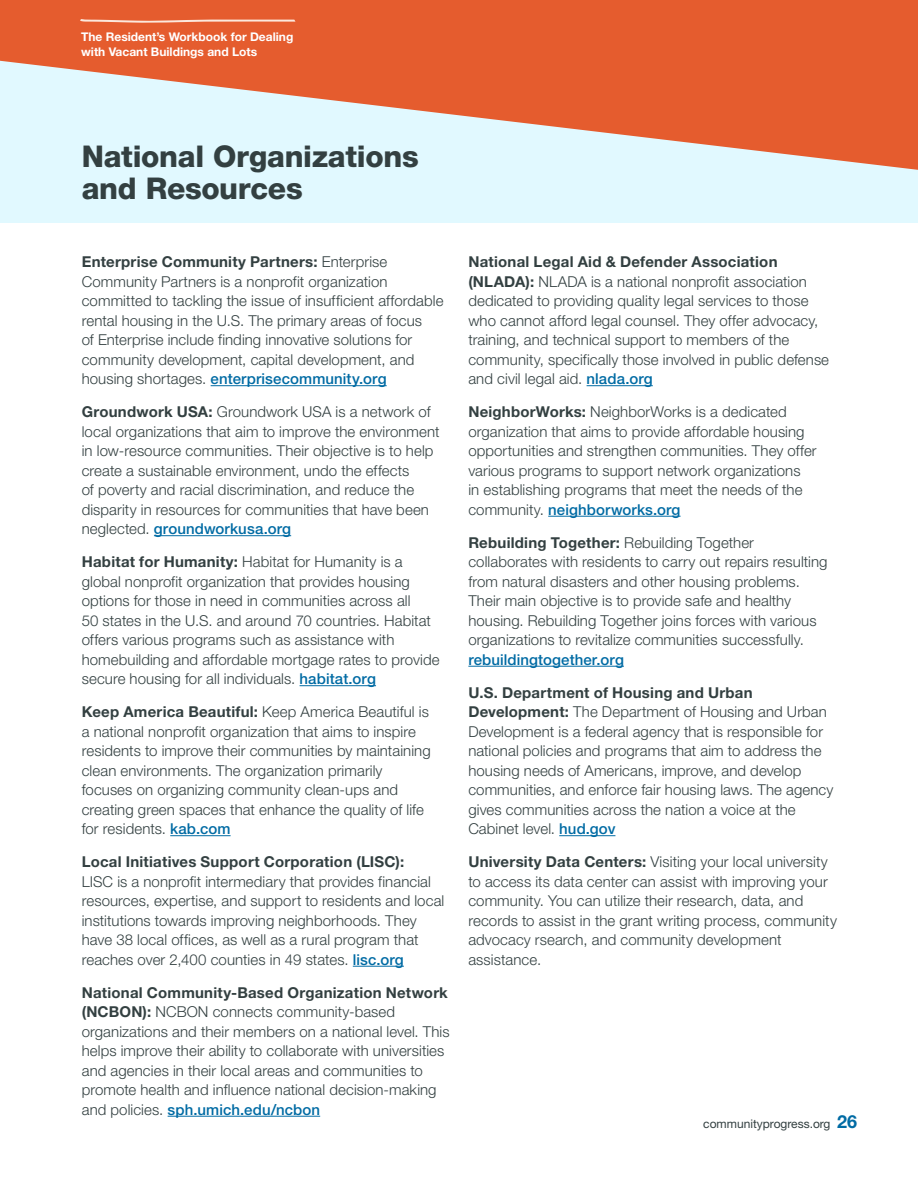
<style>
.page{position:relative;width:918px;height:1188px;background:#fff}
.page>*{position:absolute;margin:0;border:0;box-sizing:border-box;transform-origin:0 0}
.t1{font:800 30px/31.5px "Helvetica Neue LT Std";letter-spacing:-.01em;color:#334041}
.t2{font:300 15px/19.5px "Helvetica Neue LT Std";letter-spacing:.005em;color:#334041}
.t3{font:700 15px "Helvetica Neue LT Std";letter-spacing:.015em;color:#334041}
.t4{font:500 15px "Helvetica Neue LT Std";letter-spacing:.005em;color:#006ba4}
.t5{font:700 12px/15px "Helvetica Neue LT Std";color:#fff}
.t6{font:12px "Helvetica Neue LT Std";color:#334041}
.s1{font-weight:700}
.s2{font-weight:500;color:#006ba4}
.s3{font-weight:700;font-size:18px;color:#006ba4}
</style>
<div class="page">
<div style="left:0;top:2px;width:918px;height:220px;background:#e1f9ff"></div>
<svg style="left:0;top:0;width:918px;height:170px;fill:#e55c2e"></svg>
<svg style="left:80px;top:19px;width:215px;height:4px"></svg>
<hr style="left:211px;top:385px;width:176px;height:1px;background:#006ba4">
<hr style="left:154px;top:535px;width:137px;height:1px;background:#006ba4">
<hr style="left:300px;top:685px;width:76px;height:1px;background:#006ba4">
<hr style="left:170px;top:835px;width:61px;height:1px;background:#006ba4">
<hr style="left:353px;top:966px;width:51px;height:1px;background:#006ba4">
<hr style="left:168px;top:1116px;width:152px;height:1px;background:#006ba4">
<hr style="left:587px;top:385px;width:66px;height:1px;background:#006ba4">
<hr style="left:548px;top:516px;width:133px;height:1px;background:#006ba4">
<hr style="left:468px;top:666px;width:156px;height:1px;background:#006ba4">
<hr style="left:559px;top:835px;width:56px;height:1px;background:#006ba4">
<p class="t5" style="left:81px;top:29px;width:214px">The Resident’s Workbook for Dealing with Vacant Buildings and Lots</p>
<h1 class="t1" style="left:82px;top:141px;width:339px">National Organizations and Resources</h1>
<p class="t2" style="left:82px;top:252px;width:363px"><span class="s1">Enterprise Community Partners:</span> Enterprise Community Partners is a nonprofit organization committed to tackling the issue of insufficient affordable rental housing in the U.S. The primary areas of focus<br>of Enterprise include finding innovative solutions for community development, capital development, and housing shortages. <span class="s2">enterprisecommunity.org</span></p>
<p class="t2" style="left:82px;top:402px;width:359px"><span class="s1">Groundwork USA:</span> Groundwork USA is a network of local organizations that aim to improve the environment in low-resource communities. Their objective is to help create a sustainable environment, undo the effects<br>of poverty and racial discrimination, and reduce the disparity in resources for communities that have been neglected. <span class="s2">groundworkusa.org</span></p>
<p class="t2" style="left:82px;top:552px;width:359px"><span class="s1">Habitat for Humanity:</span> Habitat for Humanity is a global nonprofit organization that provides housing options for those in need in communities across all<br>50 states in the U.S. and around 70 countries. Habitat offers various programs such as assistance with homebuilding and affordable mortgage rates to provide secure housing for all individuals. <span class="s2">habitat.org</span></p>
<p class="t2" style="left:82px;top:702px;width:350px"><span class="s1">Keep America Beautiful:</span> Keep America Beautiful is a national nonprofit organization that aims to inspire residents to improve their communities by maintaining clean environments. The organization primarily focuses on organizing community clean-ups and creating green spaces that enhance the quality of life for residents. <span class="s2">kab.com</span></p>
<p class="t3" style="left:82px;top:853px;width:324px">Local Initiatives Support Corporation (LISC):</p>
<p class="t2" style="left:82px;top:871px;width:364px">LISC is a nonprofit intermediary that provides financial resources, expertise, and support to residents and local institutions towards improving neighborhoods. They have 38 local offices, as well as a rural program that reaches over 2,400 counties in 49 states. <span class="s2">lisc.org</span></p>
<p class="t2" style="left:82px;top:982px;width:369px"><span class="s1">National Community-Based Organization Network (NCBON):</span> NCBON connects community-based organizations and their members on a national level. This helps improve their ability to collaborate with universities and agencies in their local areas and communities to promote health and influence national decision-making and policies. <span class="s2">sph.umich.edu/ncbon</span></p>
<p class="t2" style="left:468px;top:252px;width:362px"><span class="s1">National Legal Aid &amp; Defender Association (NLADA):</span> NLADA is a national nonprofit association dedicated to providing quality legal services to those who cannot afford legal counsel. They offer advocacy, training, and technical support to members of the community, specifically those involved in public defense and civil legal aid. <span class="s2">nlada.org</span></p>
<p class="t2" style="left:468px;top:402px;width:350px"><span class="s1">NeighborWorks:</span> NeighborWorks is a dedicated organization that aims to provide affordable housing opportunities and strengthen communities. They offer various programs to support network organizations<br>in establishing programs that meet the needs of the community. <span class="s2">neighborworks.org</span></p>
<p class="t2" style="left:468px;top:532px;width:361px"><span class="s1">Rebuilding Together:</span> Rebuilding Together collaborates with residents to carry out repairs resulting from natural disasters and other housing problems.<br>Their main objective is to provide safe and healthy housing. Rebuilding Together joins forces with various organizations to revitalize communities successfully.</p>
<p class="t4" style="left:468px;top:650px;width:157px">rebuildingtogether.org</p>
<p class="t2" style="left:468px;top:682px;width:366px"><span class="s1">U.S. Department of Housing and Urban Development:</span> The Department of Housing and Urban Development is a federal agency that is responsible for national policies and programs that aim to address the housing needs of Americans, improve, and develop communities, and enforce fair housing laws. The agency gives communities across the nation a voice at the Cabinet level. <span class="s2">hud.gov</span></p>
<p class="t2" style="left:468px;top:852px;width:370px"><span class="s1">University Data Centers:</span> Visiting your local university to access its data center can assist with improving your community. You can utilize their research, data, and records to assist in the grant writing process, community advocacy rsearch, and community development assistance.</p>
<p class="t6" style="left:703px;top:1116px;width:155px">communityprogress.org <span class="s3">26</span></p>
</div>
